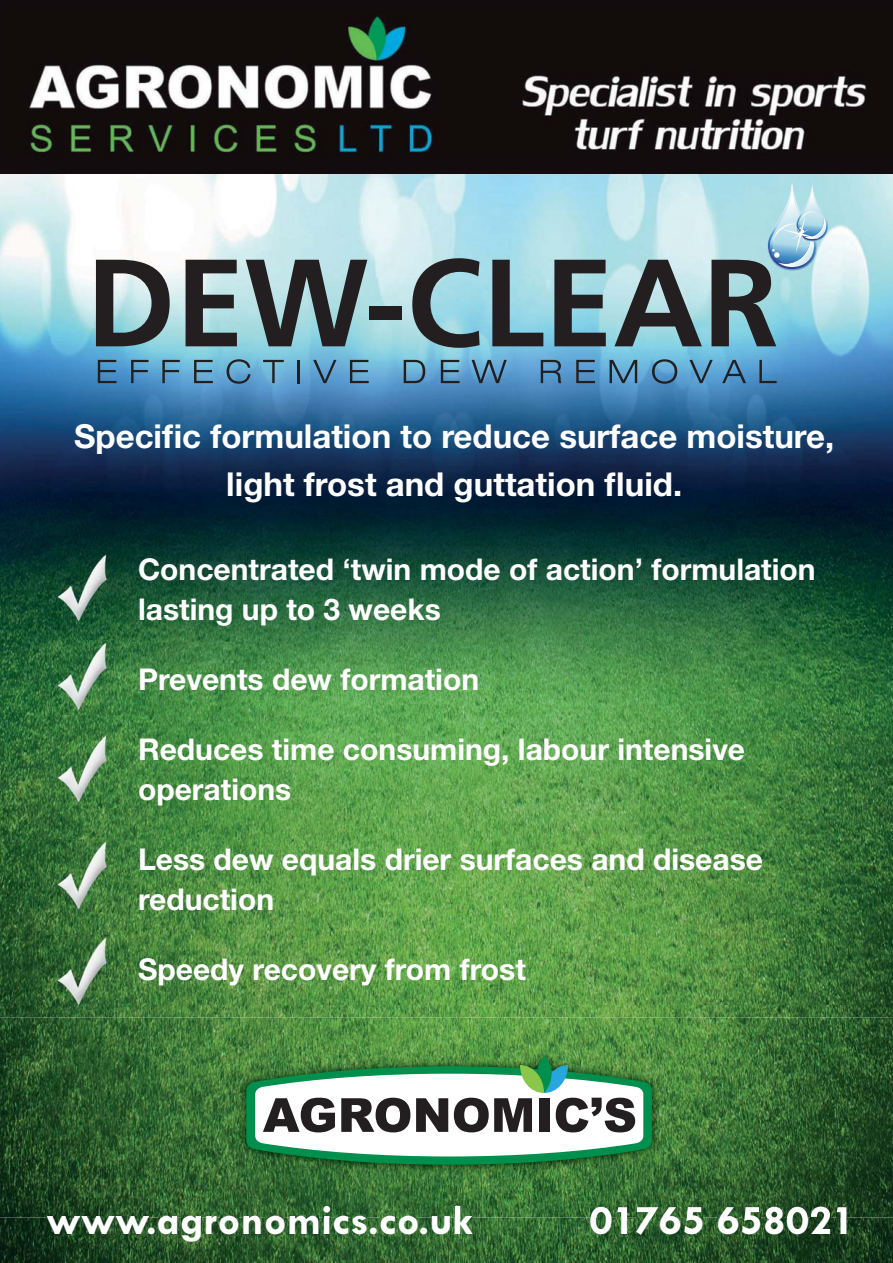
<style>
.page{position:relative;width:893px;height:1263px;background:#fff}
.page>*{position:absolute;margin:0;border:0;box-sizing:border-box;transform-origin:0 0}
.t1{font:700 43.5px "Tw Cen";color:#fff}
.t2{font:700 33px/47.7px "Helvetica Neue LT Std";color:#fff;text-align:center}
.t3{font:700 30px/40.2px "Helvetica Neue LT Std";color:#fff}
</style>
<div class="page">
<img style="left:0;top:1217px;width:893px;height:46px">
<img style="left:0;top:1004px;width:893px;height:13px">
<img style="left:0;top:174px;width:52px;height:830px">
<img style="left:105px;top:641px;width:736px;height:363px">
<img style="left:841px;top:174px;width:52px;height:830px">
<img style="left:52px;top:914px;width:53px;height:21px">
<img style="left:52px;top:807px;width:53px;height:32px">
<img style="left:52px;top:715px;width:53px;height:18px">
<img style="left:52px;top:174px;width:790px;height:467px">
<img style="left:47px;top:1217px;width:102px;height:17px">
<img style="left:158px;top:1217px;width:19px;height:17px">
<img style="left:182px;top:1217px;width:19px;height:25px">
<img style="left:206px;top:1217px;width:11px;height:17px">
<img style="left:220px;top:1217px;width:18px;height:18px">
<img style="left:244px;top:1217px;width:17px;height:17px">
<img style="left:266px;top:1217px;width:19px;height:18px">
<img style="left:290px;top:1217px;width:28px;height:17px">
<img style="left:323px;top:1217px;width:7px;height:17px">
<img style="left:334px;top:1217px;width:14px;height:18px">
<img style="left:352px;top:1217px;width:15px;height:17px">
<img style="left:381px;top:1217px;width:14px;height:18px">
<img style="left:399px;top:1217px;width:19px;height:18px">
<img style="left:432px;top:1217px;width:18px;height:17px">
<img style="left:455px;top:1217px;width:18px;height:17px">
<img style="left:590px;top:1217px;width:22px;height:17px">
<img style="left:617px;top:1217px;width:10px;height:17px">
<img style="left:636px;top:1217px;width:22px;height:18px">
<img style="left:660px;top:1217px;width:20px;height:17px">
<img style="left:684px;top:1217px;width:18px;height:18px">
<img style="left:718px;top:1217px;width:20px;height:17px">
<img style="left:742px;top:1217px;width:18px;height:18px">
<img style="left:765px;top:1217px;width:18px;height:17px">
<img style="left:787px;top:1217px;width:21px;height:17px">
<img style="left:811px;top:1217px;width:19px;height:17px">
<img style="left:837px;top:1217px;width:9px;height:17px">
<div style="left:0;top:0;width:893px;height:173px;background:#130c0e"></div>
<img style="left:25px;top:15px;width:842px;height:141px">
<img style="left:0;top:1017px;width:893px;height:200px">
<img style="left:81px;top:1216px;width:68px;height:1px">
<svg style="left:158px;top:1215px;width:80px;height:2px"></svg>
<svg style="left:244px;top:1215px;width:41px;height:2px"></svg>
<img style="left:290px;top:1215px;width:28px;height:2px">
<svg style="left:323px;top:1206px;width:44px;height:11px"></svg>
<svg style="left:381px;top:1215px;width:37px;height:2px"></svg>
<svg style="left:432px;top:1216px;width:18px;height:1px"></svg>
<img style="left:455px;top:1206px;width:18px;height:11px">
<img style="left:590px;top:1207px;width:22px;height:10px">
<svg style="left:617px;top:1207px;width:10px;height:10px"></svg>
<img style="left:636px;top:1207px;width:22px;height:10px">
<img style="left:660px;top:1207px;width:20px;height:10px">
<img style="left:684px;top:1207px;width:18px;height:10px">
<img style="left:718px;top:1207px;width:20px;height:10px">
<img style="left:742px;top:1207px;width:18px;height:10px">
<img style="left:765px;top:1207px;width:18px;height:10px">
<img style="left:787px;top:1207px;width:21px;height:10px">
<img style="left:811px;top:1206px;width:19px;height:11px">
<svg style="left:837px;top:1207px;width:9px;height:10px"></svg>
<svg style="left:246px;top:1056px;width:406px;height:109px"></svg>
<div style="left:767px;top:181px;width:50px;height:89px;background:#acdee7;border-radius:25px"></div>
<svg style="left:770px;top:188px;width:44px;height:79px"></svg>
<div style="left:796px;top:184px;width:32px;height:57px;background:#addee7;border-radius:16px"></div>
<svg style="left:796px;top:185px;width:32px;height:55px"></svg>
<svg style="left:798px;top:188px;width:28px;height:51px"></svg>
<svg style="left:96px;top:260px;width:74px;height:86px;background:#657173"></svg>
<svg style="left:186px;top:260px;width:51px;height:86px;background:#5b6668"></svg>
<svg style="left:246px;top:260px;width:121px;height:86px;background:#677d81"></svg>
<div style="left:369px;top:306px;width:33px;height:14px;background:#231f20"></div>
<svg style="left:412px;top:258px;width:68px;height:90px;background:#6d8c94"></svg>
<svg style="left:492px;top:260px;width:51px;height:86px;background:#69878f"></svg>
<svg style="left:554px;top:260px;width:52px;height:86px;background:#4e6368"></svg>
<svg style="left:614px;top:260px;width:88px;height:86px;background:#748c90"></svg>
<svg style="left:711px;top:211px;width:115px;height:135px;background:#85abb6"></svg>
<svg style="left:98px;top:360px;width:19px;height:23px"></svg>
<svg style="left:131px;top:360px;width:18px;height:23px"></svg>
<svg style="left:162px;top:360px;width:18px;height:23px"></svg>
<svg style="left:194px;top:360px;width:19px;height:23px"></svg>
<svg style="left:227px;top:359px;width:23px;height:25px"></svg>
<svg style="left:263px;top:360px;width:21px;height:23px"></svg>
<hr style="left:297px;top:360px;width:3px;height:23px;background:#231f20">
<svg style="left:313px;top:360px;width:23px;height:23px"></svg>
<svg style="left:350px;top:360px;width:19px;height:23px"></svg>
<svg style="left:404px;top:360px;width:21px;height:23px"></svg>
<svg style="left:441px;top:360px;width:19px;height:23px"></svg>
<svg style="left:472px;top:360px;width:35px;height:23px"></svg>
<svg style="left:541px;top:360px;width:20px;height:23px"></svg>
<svg style="left:576px;top:360px;width:19px;height:23px"></svg>
<svg style="left:610px;top:360px;width:27px;height:23px"></svg>
<svg style="left:652px;top:359px;width:25px;height:25px"></svg>
<svg style="left:689px;top:360px;width:24px;height:23px"></svg>
<svg style="left:722px;top:360px;width:24px;height:23px"></svg>
<svg style="left:759px;top:360px;width:18px;height:23px"></svg>
<img style="left:46px;top:551px;width:75px;height:75px">
<img style="left:46px;top:640px;width:75px;height:75px">
<img style="left:46px;top:733px;width:75px;height:74px">
<img style="left:46px;top:839px;width:75px;height:75px">
<img style="left:46px;top:935px;width:75px;height:75px">
<p class="t2" style="left:74px;top:416px;width:762px">Specific formulation to reduce surface moisture, light frost and guttation fluid.</p>
<p class="t3" style="left:138px;top:552px;width:679px">Concentrated ‘twin mode of action’ formulation lasting up to 3 weeks</p>
<p class="t3" style="left:138px;top:662px;width:343px">Prevents dew formation</p>
<p class="t3" style="left:138px;top:732px;width:609px">Reduces time consuming, labour intensive operations</p>
<p class="t3" style="left:138px;top:842px;width:626px">Less dew equals drier surfaces and disease reduction</p>
<p class="t3" style="left:138px;top:952px;width:389px">Speedy recovery from frost</p>
<h1 class="t1" style="left:46px;top:1194px;width:429px">www.agronomics.co.uk</h1>
<h1 class="t1" style="left:590px;top:1194px;width:267px">01765 658021</h1>
</div>
